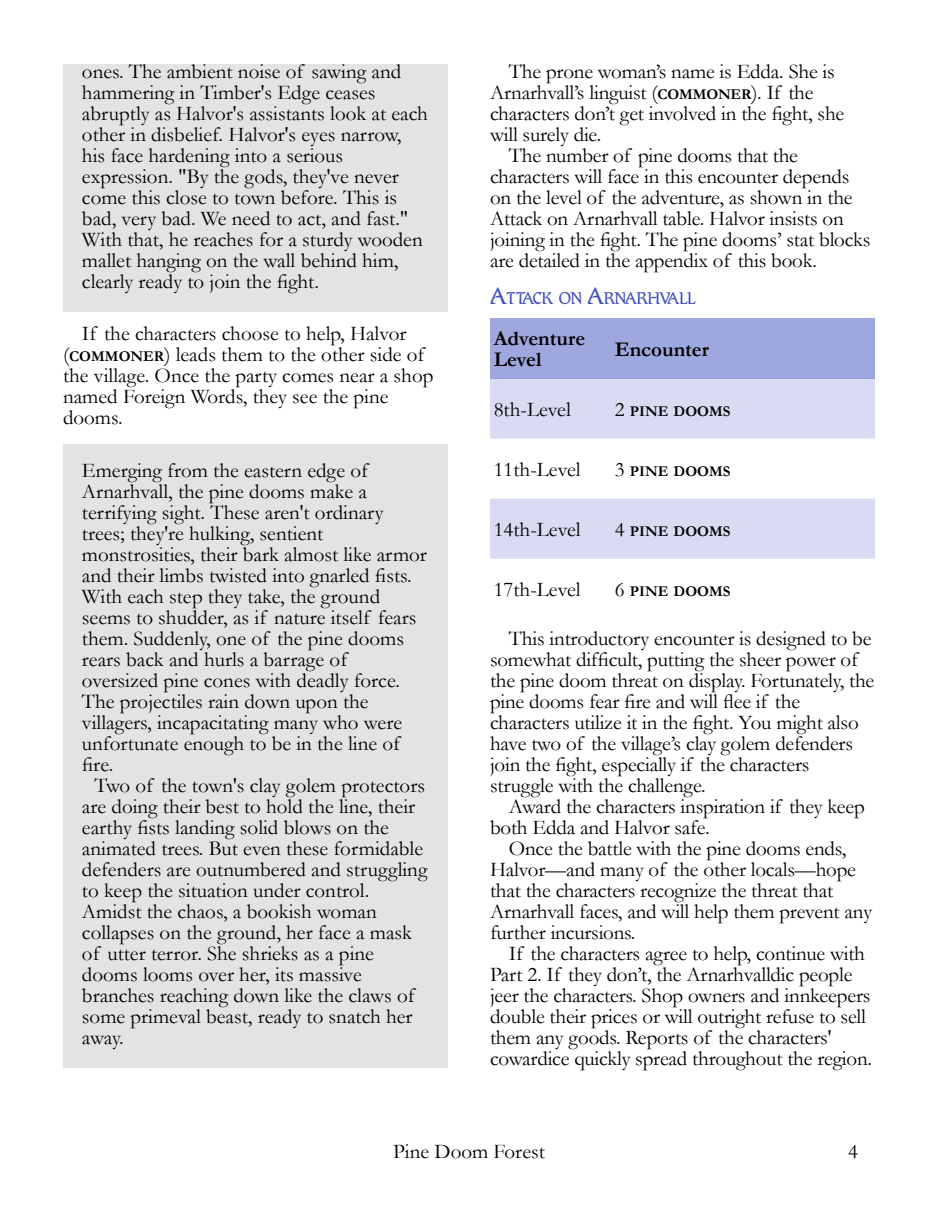
<style>
.page{position:relative;width:938px;height:1221px;background:#fff}
.page>*{position:absolute;margin:0;border:0;box-sizing:border-box;transform-origin:0 0}
.t1{font:21px/21px "Garamond";color:#000}
.t2{font:700 21px/21px "Garamond";color:#000}
.t3{font:300 17.68px "Romic SH";color:#404fbf}
.t4{font:700 15.05px "Garamond";color:#000}
.s1{font-weight:700;font-size:15.05px}
.s2{font-size:24.5px}
.s3{font-weight:400;font-size:21px}
</style>
<div class="page">
<div style="left:63px;top:64px;width:385px;height:248px;background:#e2e3e4"></div>
<div style="left:63px;top:445px;width:385px;height:623px;background:#e2e3e4"></div>
<div style="left:490px;top:318px;width:384px;height:61px;background:#9fa7df"></div>
<svg style="left:490px;top:379px;width:384px;height:180px;fill:#d8dbf2"></svg>
<p class="t1" style="left:82px;top:63px;width:347px">ones. The ambient noise of sawing and hammering in Timber's Edge ceases abruptly as Halvor's assistants look at each other in disbelief. Halvor's eyes narrow, his face hardening into a serious expression. "By the gods, they've never come this close to town before. This is bad, very bad. We need to act, and fast." With that, he reaches for a sturdy wooden mallet hanging on the wall behind him, clearly ready to join the fight.</p>
<p class="t1" style="left:63px;top:326px;width:372px;text-indent:19px">If the characters choose to help, Halvor (<span class="s1">COMMONER</span>) leads them to the other side of the village. Once the party comes near a shop named Foreign Words, they see the pine dooms.</p>
<p class="t1" style="left:82px;top:462px;width:346px">Emerging from the eastern edge of Arnarhvall, the pine dooms make a terrifying sight. These aren't ordinary trees; they're hulking, sentient monstrosities, their bark almost like armor and their limbs twisted into gnarled fists.<br>With each step they take, the ground seems to shudder, as if nature itself fears them. Suddenly, one of the pine dooms rears back and hurls a barrage of oversized pine cones with deadly force.<br>The projectiles rain down upon the villagers, incapacitating many who were unfortunate enough to be in the line of fire.</p>
<p class="t1" style="left:82px;top:777px;width:347px;text-indent:13px">Two of the town's clay golem protectors are doing their best to hold the line, their earthy fists landing solid blows on the animated trees. But even these formidable defenders are outnumbered and struggling to keep the situation under control.<br>Amidst the chaos, a bookish woman collapses on the ground, her face a mask of utter terror. She shrieks as a pine dooms looms over her, its massive branches reaching down like the claws of some primeval beast, ready to snatch her away.</p>
<p class="t1" style="left:509px;top:63px;width:327px">The prone woman’s name is Edda. She is</p>
<p class="t1" style="left:490px;top:84px;width:325px">Arnarhvall’s linguist (<span class="s1">COMMONER</span>). If the</p>
<p class="t1" style="left:490px;top:105px;width:356px">characters don’t get involved in the fight, she</p>
<p class="t1" style="left:490px;top:126px;width:113px">will surely die.</p>
<p class="t1" style="left:509px;top:147px;width:290px">The number of pine dooms that the</p>
<p class="t1" style="left:490px;top:168px;width:361px">characters will face in this encounter depends</p>
<p class="t1" style="left:490px;top:189px;width:364px">on the level of the adventure, as shown in the</p>
<p class="t1" style="left:490px;top:210px;width:355px">Attack on Arnarhvall table. Halvor insists on</p>
<p class="t1" style="left:490px;top:231px;width:382px">joining in the fight. The pine dooms’ stat blocks</p>
<p class="t1" style="left:490px;top:252px;width:328px">are detailed in the appendix of this book.</p>
<p class="t3" style="left:490px;top:291px;width:207px"><span class="s2">A</span>TTACK ON <span class="s2">A</span>RNARHVALL</p>
<p class="t2" style="left:494px;top:331px;width:93px">Adventure<br>Level</p>
<p class="t2" style="left:614px;top:341px;width:96px">Encounter</p>
<p class="t1" style="left:494px;top:401px;width:79px">8th-Level</p>
<p class="t4" style="left:614px;top:406px;width:117px"><span class="s3">2</span> PINE DOOMS</p>
<p class="t1" style="left:494px;top:461px;width:88px">11th-Level</p>
<p class="t4" style="left:614px;top:466px;width:117px"><span class="s3">3</span> PINE DOOMS</p>
<p class="t1" style="left:494px;top:521px;width:88px">14th-Level</p>
<p class="t4" style="left:614px;top:526px;width:117px"><span class="s3">4</span> PINE DOOMS</p>
<p class="t1" style="left:494px;top:581px;width:88px">17th-Level</p>
<p class="t4" style="left:614px;top:586px;width:117px"><span class="s3">6</span> PINE DOOMS</p>
<p class="t1" style="left:490px;top:630px;width:386px;text-indent:19px">This introductory encounter is designed to be somewhat difficult, putting the sheer power of the pine doom threat on display. Fortunately, the pine dooms fear fire and will flee if the characters utilize it in the fight. You might also have two of the village’s clay golem defenders join the fight, especially if the characters struggle with the challenge.</p>
<p class="t1" style="left:490px;top:798px;width:376px;text-indent:19px">Award the characters inspiration if they keep both Edda and Halvor safe.</p>
<p class="t1" style="left:490px;top:840px;width:383px;text-indent:19px">Once the battle with the pine dooms ends, Halvor—and many of the other locals—hope that the characters recognize the threat that Arnarhvall faces, and will help them prevent any further incursions.</p>
<p class="t1" style="left:490px;top:945px;width:383px;text-indent:19px">If the characters agree to help, continue with Part 2. If they don’t, the Arnarhvalldic people jeer the characters. Shop owners and innkeepers double their prices or will outright refuse to sell them any goods. Reports of the characters' cowardice quickly spread throughout the region.</p>
<p class="t1" style="left:393px;top:1143px;width:153px">Pine Doom Forest</p>
<p class="t1" style="left:848px;top:1143px;width:11px">4</p>
</div>
